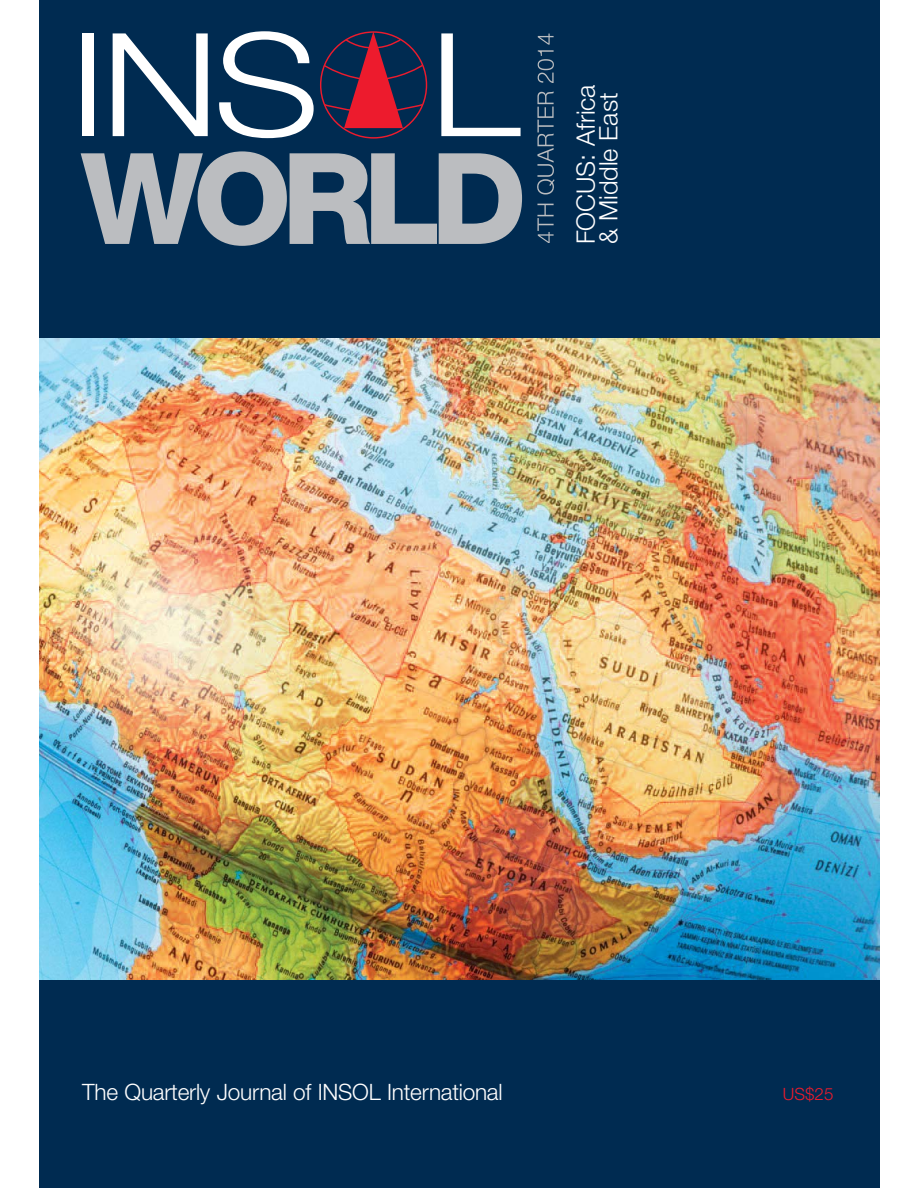
<style>
.page{position:relative;width:918px;height:1188px;background:#fff}
.page>*{position:absolute;margin:0;border:0;box-sizing:border-box;transform-origin:0 0}
.t1{font:300 25.35px/22.6px "Helvetica Neue";color:#fff}
.t2{font:300 22.65px "Helvetica Neue";letter-spacing:-.01em;color:#fff}
.t3{font:300 16.95px "Helvetica Neue";color:#ed1b2d}
</style>
<div class="page">
<div style="left:39px;top:0;width:840px;height:1188px;background:#002b51"></div>
<img style="left:39px;top:339px;width:840px;height:640px">
<div style="left:83px;top:33px;width:11px;height:103px;background:#fff"></div>
<svg style="left:113px;top:33px;width:95px;height:103px"></svg>
<svg style="left:219px;top:31px;width:95px;height:107px"></svg>
<svg style="left:441px;top:33px;width:80px;height:103px"></svg>
<svg style="left:81px;top:151px;width:441px;height:95px"></svg>
<svg style="left:323px;top:32px;width:101px;height:96px"></svg>
<svg style="left:537px;top:204px;width:17px;height:39px"></svg>
<svg style="left:537px;top:91px;width:18px;height:104px"></svg>
<svg style="left:538px;top:34px;width:16px;height:49px"></svg>
<p class="t1" style="left:577px;top:244px;width:161px;rotate:-90deg">FOCUS: Africa &amp; Middle East</p>
<p class="t2" style="left:82px;top:1084px;width:422px">The Quarterly Journal of INSOL International</p>
<p class="t3" style="left:783px;top:1088px;width:52px">US$25</p>
</div>
